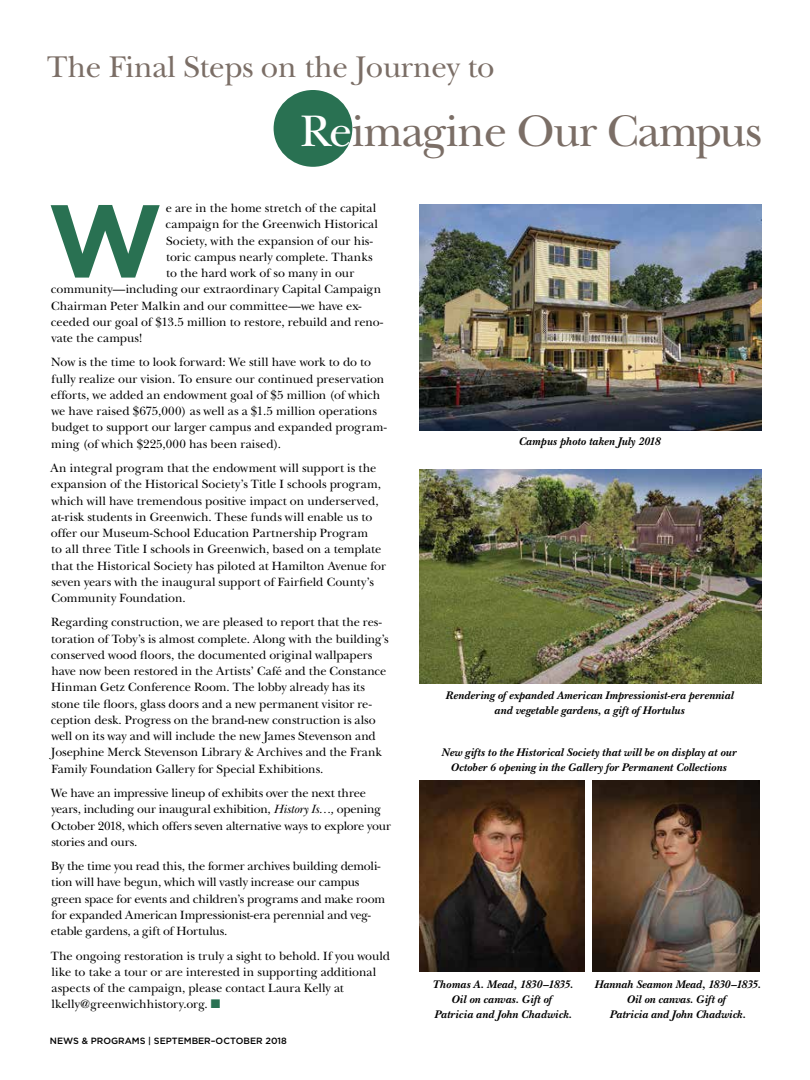
<style>
.page{position:relative;width:810px;height:1080px;background:#fff}
.page>*{position:absolute;margin:0;border:0;box-sizing:border-box;transform-origin:0 0}
.t1{font:700 102.75px "Gotham";color:#297152}
.t2{font:46.12px "New Baskerville";letter-spacing:-.025em;color:#7b6e66}
.t3{font:31.25px "New Baskerville";letter-spacing:-.01em;color:#7b6e66}
.t4{font:12.5px/16.2px "New Baskerville";letter-spacing:-.005em;color:#000}
.t5{font:italic 700 11.5px/15px "New Baskerville";letter-spacing:.01em;color:#000;text-align:center}
.t6{font:500 9px "Gotham";color:#000}
.s1{color:#fff}
.s2{font-style:italic}
.s3{color:#297152}
</style>
<div class="page">
<img style="left:419px;top:205px;width:342px;height:225px">
<img style="left:419px;top:470px;width:342px;height:214px">
<div style="left:274px;top:90px;width:78px;height:77px;background:#297152;border-radius:50%"></div>
<img style="left:419px;top:780px;width:165px;height:191px">
<img style="left:593px;top:780px;width:167px;height:191px">
<h3 class="t3" style="left:47px;top:47px;width:449px">The Final Steps on the Journey to</h3>
<h2 class="t2" style="left:300px;top:103px;width:463px"><span class="s1">Re</span>imagine Our Campus</h2>
<h1 class="t1" style="left:48px;top:181px;width:117px">W</h1>
<p class="t4" style="left:166px;top:200px;width:212px">e are in the home stretch of the capital</p>
<p class="t4" style="left:166px;top:216px;width:214px">campaign for the Greenwich Historical</p>
<p class="t4" style="left:166px;top:232px;width:208px">Society, with the expansion of our his-</p>
<p class="t4" style="left:166px;top:249px;width:208px">toric campus nearly complete. Thanks</p>
<p class="t4" style="left:166px;top:265px;width:190px">to the hard work of so many in our</p>
<p class="t4" style="left:51px;top:281px;width:332px">community—including our extraordinary Capital Campaign</p>
<p class="t4" style="left:51px;top:297px;width:312px">Chairman Peter Malkin and our committee—we have ex-</p>
<p class="t4" style="left:51px;top:314px;width:334px">ceeded our goal of $13.5 million to restore, rebuild and reno-</p>
<p class="t4" style="left:51px;top:330px;width:93px">vate the campus!</p>
<p class="t4" style="left:51px;top:354px;width:337px">Now is the time to look forward: We still have work to do to fully realize our vision. To ensure our continued preservation efforts, we added an endowment goal of $5 million (of which we have raised $675,000) as well as a $1.5 million operations budget to support our larger campus and expanded program&shy;ming (of which $225,000 has been raised).</p>
<p class="t4" style="left:51px;top:460px;width:337px">An integral program that the endowment will support is the expansion of the Historical Society’s Title I schools program, which will have tremendous positive impact on underserved, at-risk students in Greenwich. These funds will enable us to offer our Museum-School Education Partnership Program<br>to all three Title I schools in Greenwich, based on a template that the Historical Society has piloted at Hamilton Avenue for seven years with the inaugural support of Fairfield County’s Community Foundation.</p>
<p class="t4" style="left:51px;top:614px;width:339px">Regarding construction, we are pleased to report that the res&shy;toration of Toby’s is almost complete. Along with the building’s conserved wood floors, the documented original wallpapers have now been restored in the Artists’ Café and the Constance Hinman Getz Conference Room. The lobby already has its stone tile floors, glass doors and a new permanent visitor re&shy;ception desk. Progress on the brand-new construction is also well on its way and will include the new James Stevenson and Josephine Merck Stevenson Library &amp; Archives and the Frank Family Foundation Gallery for Special Exhibitions.</p>
<p class="t4" style="left:51px;top:785px;width:342px">We have an impressive lineup of exhibits over the next three years, including our inaugural exhibition, <span class="s2">History Is…,</span> opening October 2018, which offers seven alternative ways to explore your stories and ours.</p>
<p class="t4" style="left:51px;top:858px;width:336px">By the time you read this, the former archives building demoli&shy;tion will have begun, which will vastly increase our campus green space for events and children’s programs and make room for expanded American Impressionist-era perennial and veg&shy;etable gardens, a gift of Hortulus.</p>
<p class="t4" style="left:51px;top:947px;width:341px">The ongoing restoration is truly a sight to behold. If you would like to take a tour or are interested in supporting additional aspects of the campaign, please contact Laura Kelly at lkelly@greenwichhistory.org. <span class="s3">■</span></p>
<p class="t6" style="left:50px;top:1036px;width:239px">NEWS &amp; PROGRAMS | SEPTEMBER–OCTOBER 2018</p>
<p class="t5" style="left:518px;top:434px;width:143px">Campus photo taken July 2018</p>
<p class="t5" style="left:446px;top:688px;width:289px">Rendering of expanded American Impressionist-era perennial and vegetable gardens, a gift of Hortulus</p>
<p class="t5" style="left:441px;top:745px;width:296px">New gifts to the Historical Society that will be on display at our<br>October 6 opening in the Gallery for Permanent Collections</p>
<p class="t5" style="left:432px;top:977px;width:142px">Thomas A. Mead, 1830–1835.<br>Oil on canvas. Gift of<br>Patricia and John Chadwick.</p>
<p class="t5" style="left:595px;top:977px;width:168px">Hannah Seamon Mead, 1830–1835.<br>Oil on canvas. Gift of<br>Patricia and John Chadwick.</p>
</div>
